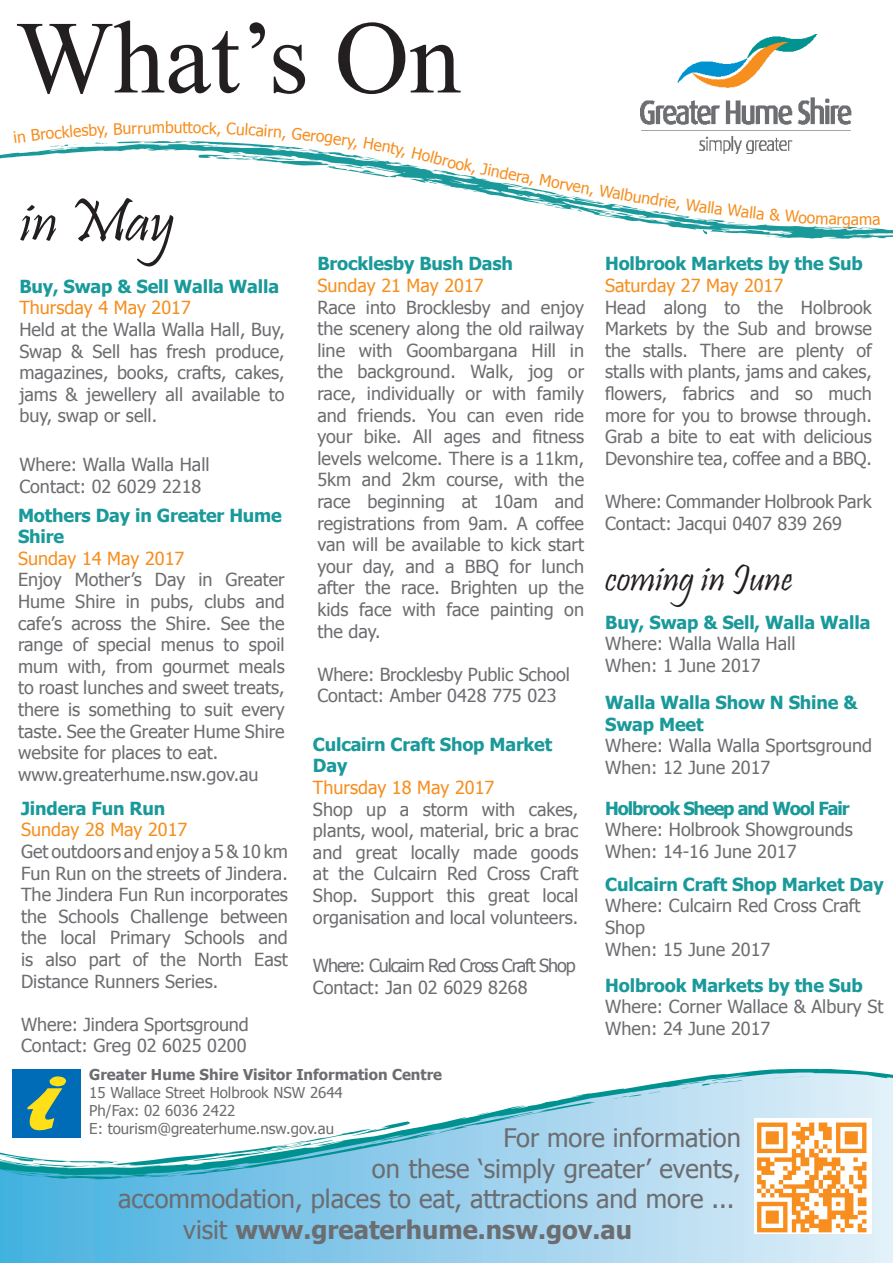
<style>
.page{position:relative;width:893px;height:1263px;background:#fff}
.page>*{position:absolute;margin:0;border:0;box-sizing:border-box;transform-origin:0 0}
.t1{font:103.5px "Times New Roman";color:#231f20}
.t2{font:61.5px "Pristina";color:#231f20}
.t3{font:39px "Pristina";color:#231f20}
.t4{font:25.5px/30.6px "Tahoma";color:#6c6d70;text-align:right}
.t5{font:700 25.5px "Tahoma";color:#6c6d70}
.t6{font:18px/21.6px "Tahoma";color:#6c6d70;text-align:justify}
.t7{font:700 18px/21.6px "Tahoma";letter-spacing:-.01em;color:#19999a}
.t8{font:18px "Tahoma";color:#f68e1e}
.t9{font:18px "Tahoma";letter-spacing:-.06em;color:#6c6d70}
.t10{font:700 18px "Tahoma";letter-spacing:-.06em;color:#19999a}
.t11{font:15.75px "Tahoma";color:#f68e1e}
.t12{font:15px "Tahoma";color:#6c6d70}
.t13{font:700 15px "Tahoma";color:#6c6d70}
.s1{font-weight:400}
</style>
<div class="page">
<svg style="left:0;top:1069px;width:893px;height:194px;background:#a5d6ee"></svg>
<svg style="left:700px;top:1077px;width:116px;height:9px"></svg>
<svg style="left:612px;top:1091px;width:48px;height:8px"></svg>
<svg style="left:681px;top:1087px;width:9px;height:2px"></svg>
<svg style="left:0;top:153px;width:893px;height:86px"></svg>
<svg style="left:690px;top:218px;width:22px;height:18px"></svg>
<svg style="left:606px;top:211px;width:38px;height:7px"></svg>
<svg style="left:657px;top:214px;width:15px;height:12px"></svg>
<svg style="left:509px;top:186px;width:8px;height:10px"></svg>
<svg style="left:527px;top:192px;width:65px;height:20px"></svg>
<img style="left:640px;top:34px;width:212px;height:120px">
<div style="left:13px;top:1069px;width:68px;height:69px;background:#006bb6"></div>
<svg style="left:0;top:1087px;width:604px;height:90px"></svg>
<div style="left:50px;top:1077px;width:16px;height:9px;background:#ffdf17;border-radius:50%"></div>
<div style="left:49px;top:1076px;width:17px;height:10px;border:2px solid #ffdf17;border-radius:50%"></div>
<img style="left:755px;top:1118px;width:117px;height:116px">
<svg style="left:14px;top:141px;width:471px;height:49px"></svg>
<svg style="left:726px;top:206px;width:124px;height:32px"></svg>
<svg style="left:860px;top:216px;width:20px;height:9px"></svg>
<p class="t1" style="left:16px;top:-12px;width:447px">What’s On</p>
<p class="t11" style="left:165px;top:117px;width:24px">but</p>
<p class="t11" style="left:227px;top:118px;width:31px;rotate:3deg">Culc</p>
<p class="t2" style="left:20px;top:187px;width:156px">in May</p>
<p class="t7" style="left:19px;top:274px;width:261px">Buy, Swap &amp; Sell Walla Walla</p>
<p class="t8" style="left:19px;top:296px;width:173px">Thursday 4 May 2017</p>
<p class="t6" style="left:19px;top:318px;width:267px">Held at the Walla Walla Hall, Buy, Swap &amp; Sell has fresh produce, magazines, books, crafts, cakes, jams &amp; jewellery all available to buy, swap or sell.</p>
<p class="t6" style="left:19px;top:453px;width:192px">Where: Walla Walla Hall</p>
<p class="t6" style="left:19px;top:474px;width:183px">Contact: 02 6029 2218</p>
<p class="t7" style="left:18px;top:503px;width:265px">Mothers Day in Greater Hume<br>Shire</p>
<p class="t8" style="left:18px;top:546px;width:168px">Sunday 14 May 2017</p>
<p class="t6" style="left:18px;top:568px;width:268px">Enjoy Mother’s Day in Greater Hume Shire in pubs, clubs and cafe’s across the Shire. See the range of special menus to spoil mum with, from gourmet meals to roast lunches and sweet treats, there is something to suit every taste. See the Greater Hume Shire website for places to eat.</p>
<p class="t6" style="left:18px;top:763px;width:242px">www.greaterhume.nsw.gov.au</p>
<p class="t7" style="left:21px;top:796px;width:146px">Jindera Fun Run</p>
<p class="t8" style="left:21px;top:818px;width:168px">Sunday 28 May 2017</p>
<p class="t6" style="left:21px;top:840px;width:268px">Get outdoors and enjoy a 5 &amp; 10 km Fun Run on the streets of Jindera.<br>The Jindera Fun Run incorporates the Schools Challenge between the local Primary Schools and is also part of the North East Distance Runners Series.</p>
<p class="t6" style="left:21px;top:1013px;width:229px">Where: Jindera Sportsground</p>
<p class="t6" style="left:21px;top:1034px;width:227px">Contact: Greg 02 6025 0200</p>
<p class="t11" style="left:483px;top:158px;width:73px;rotate:11deg">Jindera, M</p>
<p class="t11" style="left:553px;top:171px;width:64px;rotate:10deg">orven, W</p>
<p class="t11" style="left:614px;top:182px;width:58px;rotate:9deg">albundri</p>
<p class="t11" style="left:669px;top:191px;width:45px;rotate:8deg">e, Wal</p>
<p class="t11" style="left:712px;top:197px;width:40px;rotate:7deg">la Wa</p>
<p class="t11" style="left:851px;top:209px;width:10px">a</p>
<p class="t7" style="left:317px;top:252px;width:197px">Brocklesby Bush Dash</p>
<p class="t8" style="left:317px;top:273px;width:168px">Sunday 21 May 2017</p>
<p class="t6" style="left:317px;top:295px;width:268px">Race into Brocklesby and enjoy the scenery along the old railway line with Goombargana Hill in the background. Walk, jog or race, individually or with family and friends. You can even ride your bike. All ages and fitness levels welcome. There is a 11km, 5km and 2km course, with the race beginning at 10am and registrations from 9am. A coffee van will be available to kick start your day, and a BBQ for lunch after the race. Brighten up the kids face with face painting on the day.</p>
<p class="t6" style="left:317px;top:663px;width:254px">Where: Brocklesby Public School</p>
<p class="t6" style="left:317px;top:684px;width:241px">Contact: Amber 0428 775 023</p>
<p class="t7" style="left:313px;top:732px;width:241px">Culcairn Craft Shop Market<br>Day</p>
<p class="t8" style="left:313px;top:775px;width:183px">Thursday 18 May 2017</p>
<p class="t6" style="left:313px;top:797px;width:267px">Shop up a storm with cakes, plants, wool, material, bric a brac and great locally made goods at the Culcairn Red Cross Craft Shop. Support this great local organisation and local volunteers.</p>
<p class="t9" style="left:313px;top:953px;width:264px">Where: Culcairn Red Cross Craft Shop</p>
<p class="t6" style="left:313px;top:975px;width:216px">Contact: Jan 02 6029 8268</p>
<p class="t7" style="left:605px;top:252px;width:259px">Holbrook Markets by the Sub</p>
<p class="t8" style="left:605px;top:273px;width:180px">Saturday 27 May 2017</p>
<p class="t6" style="left:605px;top:295px;width:268px">Head along to the Holbrook Markets by the Sub and browse the stalls. There are plenty of stalls with plants, jams and cakes, flowers, fabrics and so much more for you to browse through.<br>Grab a bite to eat with delicious Devonshire tea, coffee and a BBQ.</p>
<p class="t6" style="left:605px;top:490px;width:268px">Where: Commander Holbrook Park</p>
<p class="t6" style="left:605px;top:511px;width:238px">Contact: Jacqui 0407 839 269</p>
<p class="t3" style="left:605px;top:556px;width:189px">coming in June</p>
<p class="t7" style="left:605px;top:610px;width:267px">Buy, Swap &amp; Sell, Walla Walla</p>
<p class="t6" style="left:605px;top:632px;width:192px">Where: Walla Walla Hall</p>
<p class="t6" style="left:605px;top:654px;width:157px">When: 1 June 2017</p>
<p class="t7" style="left:605px;top:691px;width:254px">Walla Walla Show N Shine &amp;<br>Swap Meet</p>
<p class="t6" style="left:605px;top:734px;width:268px">Where: Walla Walla Sportsground</p>
<p class="t6" style="left:605px;top:756px;width:167px">When: 12 June 2017</p>
<p class="t10" style="left:605px;top:796px;width:246px">Holbrook Sheep and Wool Fair</p>
<p class="t6" style="left:605px;top:818px;width:249px">Where: Holbrook Showgrounds</p>
<p class="t6" style="left:605px;top:840px;width:193px">When: 14-16 June 2017</p>
<p class="t7" style="left:605px;top:872px;width:280px">Culcairn Craft Shop Market Day</p>
<p class="t6" style="left:605px;top:894px;width:257px">Where: Culcairn Red Cross Craft<br>Shop</p>
<p class="t6" style="left:605px;top:937px;width:167px">When: 15 June 2017</p>
<p class="t7" style="left:605px;top:973px;width:259px">Holbrook Markets by the Sub</p>
<p class="t6" style="left:605px;top:995px;width:280px">Where: Corner Wallace &amp; Albury St</p>
<p class="t6" style="left:605px;top:1017px;width:167px">When: 24 June 2017</p>
<p class="t13" style="left:89px;top:1064px;width:354px">Greater Hume Shire Visitor Information Centre</p>
<p class="t12" style="left:89px;top:1083px;width:255px">15 Wallace Street Holbrook NSW 2644</p>
<p class="t12" style="left:89px;top:1101px;width:148px">Ph/Fax: 02 6036 2422</p>
<p class="t12" style="left:89px;top:1119px;width:246px">E: tourism@greaterhume.nsw.gov.au</p>
<p class="t4" style="left:118px;top:1121px;width:624px">For more information<br>on these ‘simply greater’ events,<br>accommodation, places to eat, attractions and more ...</p>
<p class="t5" style="left:183px;top:1212px;width:450px"><span class="s1">visit</span> www.greaterhume.nsw.gov.au</p>
</div>
